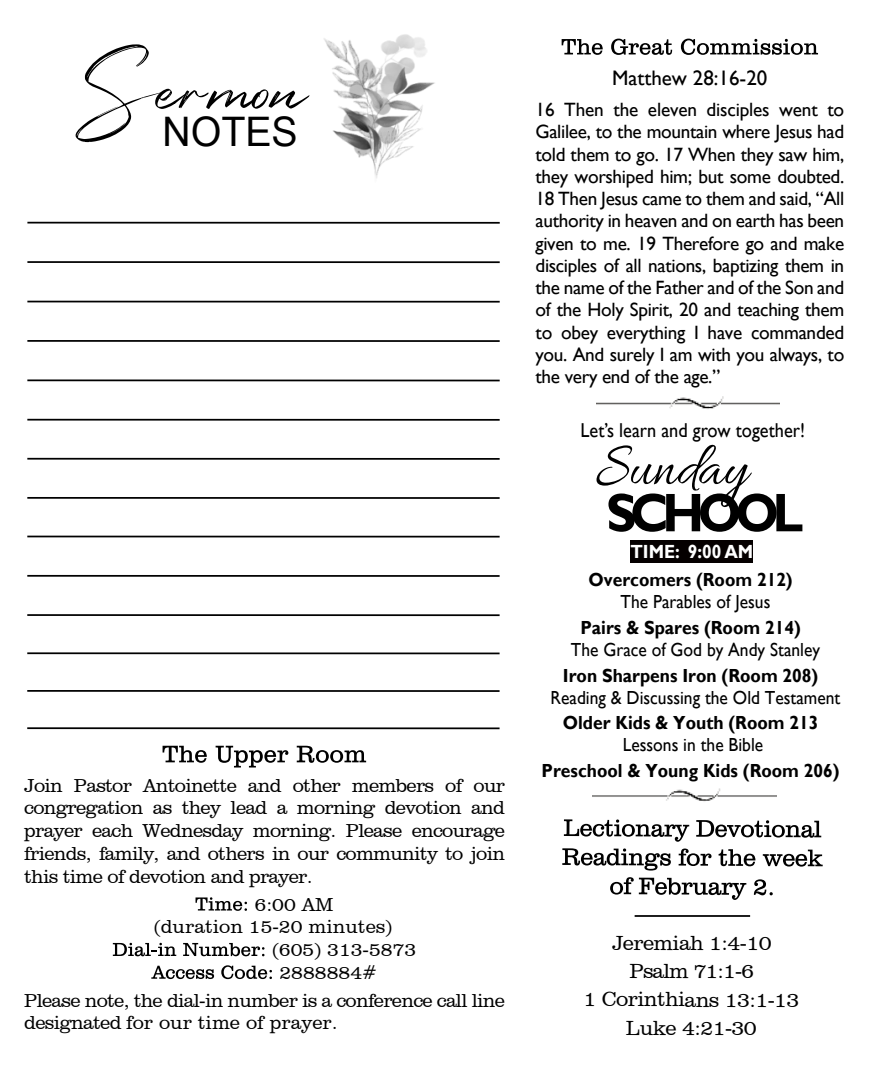
<style>
.page{position:relative;width:882px;height:1071px;background:#fff}
.page>*{position:absolute;margin:0;border:0;box-sizing:border-box;transform-origin:0 0}
.t1{font:108.85px "Bigsby Hills Demo";color:#000;scale:1.22 1}
.t2{font:63.88px "Allura";color:#000;scale:.88 1}
.t3{font:700 54.77px "Gill Sans";letter-spacing:-.125em;color:#000;scale:.91 1}
.t4{font:40.77px "Arial Narrow";color:#000;scale:1.18 1}
.t5{font:300 21px/28.3px "Clarendon BT";letter-spacing:-.03em;color:#000;text-align:center}
.t6{font:21px "Gill Sans";color:#000}
.t7{font:20.12px "Gill Sans";color:#000;scale:.91 1}
.t8{font:19.25px/22.2px "Gill Sans";letter-spacing:-.02em;color:#000;text-align:justify}
.t9{font:300 19.25px/22.8px "Clarendon BT";letter-spacing:-.035em;color:#000;text-align:justify}
.t10{font:300 19.25px "Clarendon BT";color:#000}
.t11{font:700 19.07px "Gill Sans";color:#fff;scale:.91 1}
.t12{font:700 18.9px "Gill Sans";color:#000;scale:.92 1}
.t13{font:18.9px "Gill Sans";color:#000;scale:.92 1}
.s1{font-size:123.02px}
</style>
<div class="page">
<hr style="left:27px;top:222px;width:473px;height:2px;background:#000">
<hr style="left:27px;top:261px;width:473px;height:2px;background:#000">
<hr style="left:27px;top:301px;width:473px;height:2px;background:#000">
<hr style="left:27px;top:340px;width:473px;height:2px;background:#000">
<hr style="left:27px;top:379px;width:473px;height:2px;background:#000">
<hr style="left:27px;top:419px;width:473px;height:2px;background:#000">
<hr style="left:27px;top:458px;width:473px;height:2px;background:#000">
<hr style="left:27px;top:497px;width:473px;height:2px;background:#000">
<hr style="left:27px;top:536px;width:473px;height:2px;background:#000">
<hr style="left:27px;top:575px;width:473px;height:2px;background:#000">
<hr style="left:27px;top:614px;width:473px;height:2px;background:#000">
<hr style="left:27px;top:652px;width:473px;height:2px;background:#000">
<hr style="left:27px;top:690px;width:473px;height:2px;background:#000">
<hr style="left:27px;top:727px;width:473px;height:2px;background:#000">
<svg style="left:562px;top:39px;width:41px;height:16px"></svg>
<svg style="left:611px;top:39px;width:61px;height:16px"></svg>
<svg style="left:681px;top:39px;width:137px;height:16px"></svg>
<img style="left:324px;top:34px;width:111px;height:144px">
<svg style="left:564px;top:819px;width:125px;height:23px"></svg>
<svg style="left:696px;top:820px;width:125px;height:18px"></svg>
<svg style="left:562px;top:848px;width:109px;height:23px"></svg>
<svg style="left:679px;top:849px;width:33px;height:17px"></svg>
<svg style="left:719px;top:849px;width:36px;height:17px"></svg>
<svg style="left:763px;top:850px;width:60px;height:17px"></svg>
<svg style="left:610px;top:877px;width:136px;height:23px"></svg>
<svg style="left:754px;top:879px;width:19px;height:16px"></svg>
<hr style="left:635px;top:915px;width:115px;height:2px;background:#000">
<img style="left:593px;top:788px;width:183px;height:32px">
<svg style="left:163px;top:746px;width:44px;height:17px"></svg>
<svg style="left:216px;top:746px;width:72px;height:22px"></svg>
<svg style="left:297px;top:746px;width:69px;height:17px"></svg>
<svg style="left:196px;top:897px;width:51px;height:14px"></svg>
<svg style="left:113px;top:943px;width:63px;height:13px"></svg>
<svg style="left:183px;top:943px;width:82px;height:13px"></svg>
<svg style="left:151px;top:966px;width:63px;height:13px"></svg>
<svg style="left:221px;top:965px;width:51px;height:14px"></svg>
<img style="left:596px;top:396px;width:184px;height:13px">
<div style="left:630px;top:541px;width:123px;height:22px;background:#050000"></div>
<h1 class="t1" style="left:76px;top:41px;width:188px"><span class="s1">S</span>ermon</h1>
<h3 class="t4" style="left:162px;top:116px;width:116px">NOTES</h3>
<p class="t9" style="left:24px;top:775px;width:482px">Join Pastor Antoinette and other members of our congregation as they lead a morning devotion and prayer each Wednesday morning. Please encourage friends, family, and others in our community to join this time of devotion and prayer.</p>
<p class="t9" style="left:255px;top:894px;width:81px">6:00 AM</p>
<p class="t10" style="left:154px;top:919px;width:240px">(duration 15-20 minutes)</p>
<p class="t10" style="left:272px;top:941px;width:146px">(605) 313-5873</p>
<p class="t10" style="left:279px;top:964px;width:99px">2888884#</p>
<p class="t9" style="left:24px;top:990px;width:482px">Please note, the dial-in number is a conference call line designated for our time of prayer.</p>
<p class="t6" style="left:612px;top:70px;width:157px">Matthew 28:16-20</p>
<p class="t8" style="left:536px;top:100px;width:310px">16 Then the eleven disciples went to Galilee, to the mountain where Jesus had told them to go. 17 When they saw him, they worshiped him; but some doubted.<br>18 Then Jesus came to them and said, “All authority in heaven and on earth has been given to me. 19 Therefore go and make disciples of all nations, baptizing them in the name of the Father and of the Son and of the Holy Spirit, 20 and teaching them to obey everything I have commanded you. And surely I am with you always, to the very end of the age.”</p>
<p class="t7" style="left:581px;top:423px;width:248px">Let’s learn and grow together!</p>
<h2 class="t2" style="left:596px;top:432px;width:174px">Sunday</h2>
<h3 class="t3" style="left:606px;top:493px;width:218px">SCHOOL</h3>
<p class="t11" style="left:630px;top:545px;width:137px">TIME: 9:00 AM</p>
<p class="t12" style="left:589px;top:573px;width:223px">Overcomers (Room 212)</p>
<p class="t13" style="left:621px;top:595px;width:164px">The Parables of Jesus</p>
<p class="t12" style="left:581px;top:621px;width:241px">Pairs &amp; Spares (Room 214)</p>
<p class="t13" style="left:571px;top:643px;width:272px">The Grace of God by Andy Stanley</p>
<p class="t12" style="left:563px;top:669px;width:279px">Iron Sharpens Iron (Room 208)</p>
<p class="t13" style="left:551px;top:691px;width:317px">Reading &amp; Discussing the Old Testament</p>
<p class="t12" style="left:563px;top:716px;width:279px">Older Kids &amp; Youth (Room 213</p>
<p class="t13" style="left:623px;top:738px;width:154px">Lessons in the Bible</p>
<p class="t12" style="left:542px;top:764px;width:325px">Preschool &amp; Young Kids (Room 206)</p>
<p class="t5" style="left:583px;top:930px;width:218px">Jeremiah 1:4-10<br>Psalm 71:1-6<br>1 Corinthians 13:1-13<br>Luke 4:21-30</p>
</div>
